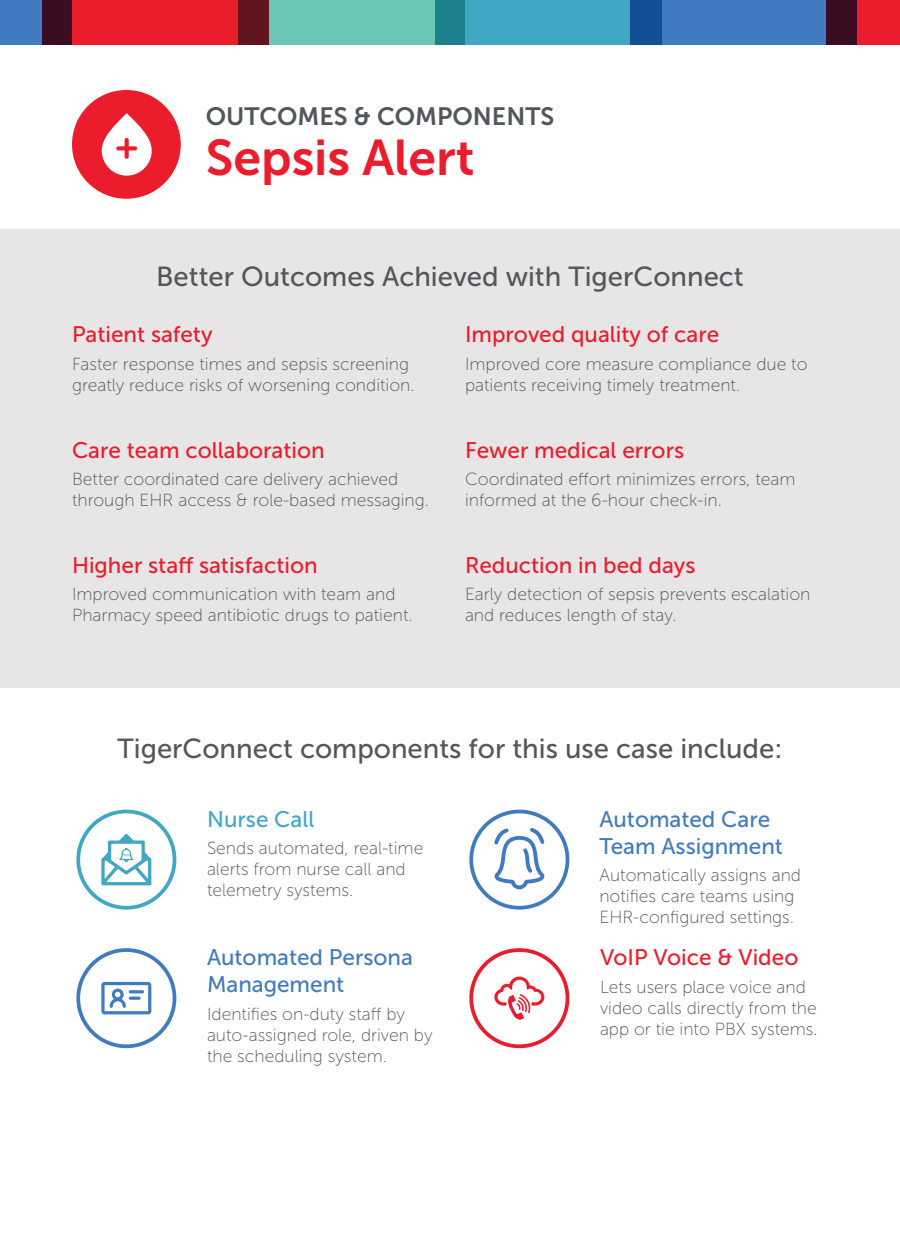
<style>
.page{position:relative;width:900px;height:1260px;background:#fff}
.page>*{position:absolute;margin:0;border:0;box-sizing:border-box;transform-origin:0 0}
.t1{font:50px "Museo Sans 700";color:#eb1c2c}
.t2{font:27.5px "Museo Sans 500";color:#52575a}
.t3{font:25px "Museo Sans 700";color:#52575a}
.t4{font:22.5px "Museo Sans 500";color:#eb1c2c}
.t5{font:22.5px/27px "Museo Sans 500";color:#417bbf}
.t6{font:22.5px "Museo Sans 500";color:#42a7c5}
.t7{font:17.5px/21px "Museo Sans 100";color:#52575a}
</style>
<div class="page">
<div style="left:239px;top:0;width:226px;height:45px;background:#6cc7b7"></div>
<div style="left:0;top:0;width:72px;height:45px;background:#417bbf"></div>
<div style="left:630px;top:0;width:227px;height:45px;background:#417bbf"></div>
<svg style="left:435px;top:0;width:227px;height:45px;background:#3595b6"></svg>
<svg style="left:42px;top:0;width:226px;height:45px;background:#c11928"></svg>
<svg style="left:827px;top:0;width:73px;height:45px;background:#a21527"></svg>
<div style="left:0;top:229px;width:900px;height:459px;background:#e7e5e5"></div>
<div style="left:76px;top:810px;width:100px;height:100px;border:4px solid #42a7c5;border-radius:50%"></div>
<div style="left:469px;top:810px;width:100px;height:100px;border:4px solid #417bbf;border-radius:50%"></div>
<div style="left:76px;top:948px;width:100px;height:100px;border:4px solid #417bbf;border-radius:50%"></div>
<svg style="left:494px;top:828px;width:51px;height:61px"></svg>
<div style="left:72px;top:90px;width:109px;height:109px;background:#eb1c2c;border-radius:50%"></div>
<svg style="left:102px;top:113px;width:50px;height:63px"></svg>
<div style="left:469px;top:948px;width:100px;height:100px;border:4px solid #eb1c2c;border-radius:50%"></div>
<svg style="left:494px;top:977px;width:50px;height:43px"></svg>
<svg style="left:101px;top:834px;width:50px;height:51px"></svg>
<svg style="left:101px;top:982px;width:50px;height:32px"></svg>
<p class="t3" style="left:206px;top:103px;width:350px">OUTCOMES &amp; COMPONENTS</p>
<p class="t1" style="left:206px;top:130px;width:270px">Sepsis Alert</p>
<p class="t2" style="left:156px;top:262px;width:589px">Better Outcomes Achieved with TigerConnect</p>
<p class="t4" style="left:72px;top:322px;width:142px">Patient safety</p>
<p class="t7" style="left:72px;top:354px;width:344px">Faster response times and sepsis screening greatly reduce risks of worsening condition.</p>
<p class="t4" style="left:72px;top:438px;width:254px">Care team collaboration</p>
<p class="t7" style="left:72px;top:469px;width:358px">Better coordinated care delivery achieved through EHR access &amp; role-based messaging.</p>
<p class="t4" style="left:72px;top:553px;width:247px">Higher staff satisfaction</p>
<p class="t7" style="left:72px;top:584px;width:342px">Improved communication with team and<br>Pharmacy speed antibiotic drugs to patient.</p>
<p class="t4" style="left:465px;top:322px;width:256px">Improved quality of care</p>
<p class="t7" style="left:465px;top:354px;width:344px">Improved core measure compliance due to patients receiving timely treatment.</p>
<p class="t4" style="left:465px;top:438px;width:221px">Fewer medical errors</p>
<p class="t7" style="left:465px;top:469px;width:332px">Coordinated effort minimizes errors, team informed at the 6-hour check-in.</p>
<p class="t4" style="left:465px;top:553px;width:232px">Reduction in bed days</p>
<p class="t7" style="left:465px;top:584px;width:347px">Early detection of sepsis prevents escalation and reduces length of stay.</p>
<p class="t2" style="left:118px;top:734px;width:666px">TigerConnect components for this use case include:</p>
<p class="t6" style="left:207px;top:806px;width:109px">Nurse Call</p>
<p class="t7" style="left:207px;top:838px;width:218px">Sends automated, real-time alerts from nurse call and telemetry systems.</p>
<p class="t5" style="left:207px;top:944px;width:208px">Automated Persona<br>Management</p>
<p class="t7" style="left:207px;top:1003px;width:227px">Identifies on-duty staff by auto-assigned role, driven by the scheduling system.</p>
<p class="t5" style="left:599px;top:805px;width:185px">Automated Care<br>Team Assignment</p>
<p class="t7" style="left:599px;top:865px;width:203px">Automatically assigns and notifies care teams using<br>EHR-configured settings.</p>
<p class="t4" style="left:600px;top:945px;width:200px">VoIP Voice &amp; Video</p>
<p class="t7" style="left:600px;top:976px;width:219px">Lets users place voice and video calls directly from the app or tie into PBX systems.</p>
</div>
